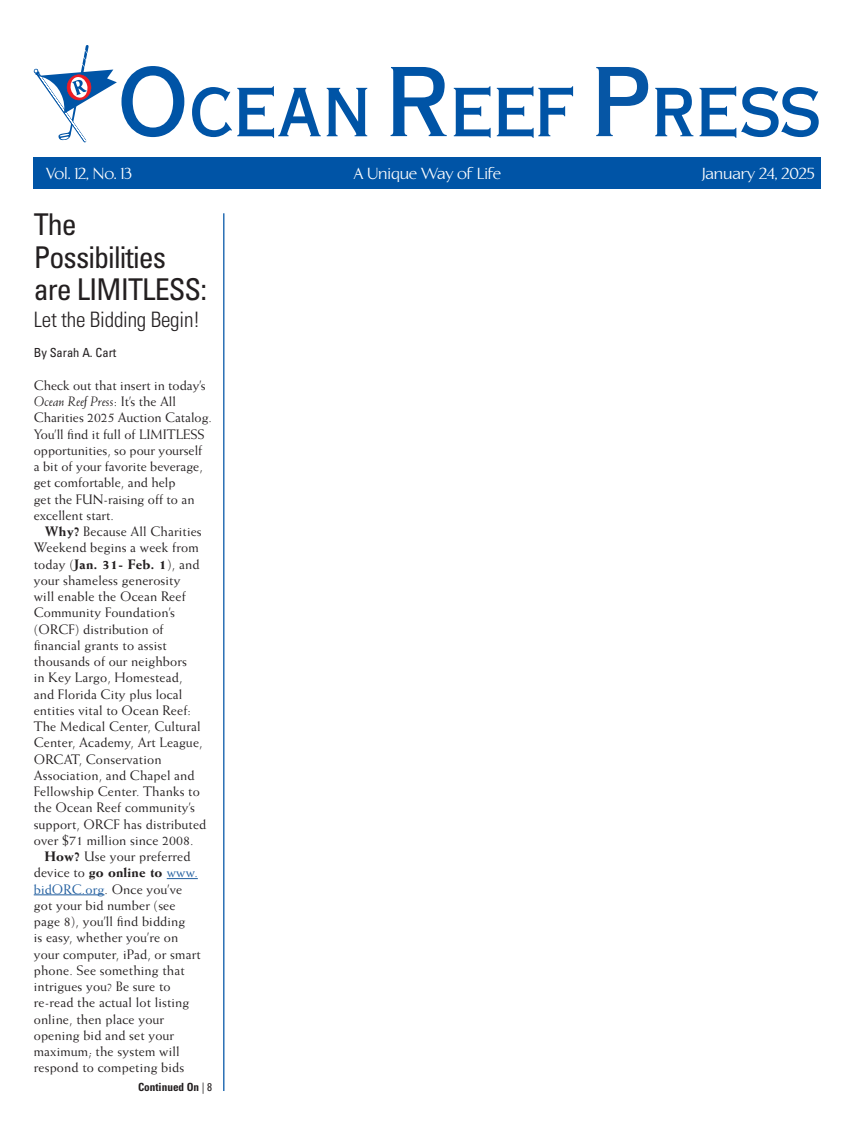
<style>
.page{position:relative;width:855px;height:1125px;background:#fff}
.page>*{position:absolute;margin:0;border:0;box-sizing:border-box;transform-origin:0 0}
.Header_main{font:condensed 30px/32.5px "Univers LT Std";letter-spacing:-.03em;color:#231f20}
.Headline_Subhead{font:300 condensed 21.25px "Univers LT Std";letter-spacing:-.01em;color:#231f20}
.Masthead_Copy{font:16.25px "Linotype Aperto";letter-spacing:-.01em;color:#fff}
.Body_text_main{font:13.75px/16.2px "Weiss Std";letter-spacing:.01em;color:#231f20}
.Body_text_first{font:13.75px/16.2px "Weiss Std";color:#231f20}
.Byline{font:condensed 12.5px "Univers LT Std";color:#231f20}
.Jump_to_page{font:700 condensed 11.25px "Univers LT Std";color:#231f20}
.s1{font-style:italic}
.s2{font-weight:800}
.s3{color:#215e9f}
.s4{font-weight:400}
</style>
<div class="page">
<svg style="left:34px;top:45px;width:150px;height:97px"></svg>
<svg style="left:192px;top:86px;width:129px;height:52px"></svg>
<svg style="left:327px;top:88px;width:40px;height:48px"></svg>
<svg style="left:391px;top:67px;width:56px;height:69px"></svg>
<svg style="left:454px;top:86px;width:37px;height:52px"></svg>
<svg style="left:497px;top:86px;width:76px;height:52px"></svg>
<svg style="left:596px;top:67px;width:52px;height:69px"></svg>
<svg style="left:655px;top:88px;width:38px;height:48px"></svg>
<svg style="left:700px;top:86px;width:119px;height:52px"></svg>
<div style="left:34px;top:158px;width:787px;height:31px;background:#0054a6"></div>
<hr style="left:167px;top:878px;width:31px;height:1px;background:#215e9f">
<hr style="left:34px;top:895px;width:71px;height:1px;background:#215e9f">
<hr style="left:223px;top:213px;width:1px;height:878px;background:#0054a6">
<p class="Masthead_Copy" style="left:46px;top:164px;width:87px">Vol. 12, No. 13</p>
<p class="Masthead_Copy" style="left:354px;top:164px;width:149px">A Unique Way of Life</p>
<p class="Masthead_Copy" style="left:702px;top:164px;width:115px">January 24, 2025</p>
<p class="Header_main" style="left:34px;top:208px;width:175px">The<br>Possibilities are LIMITLESS:</p>
<p class="Headline_Subhead" style="left:34px;top:307px;width:168px">Let the Bidding Begin!</p>
<p class="Byline" style="left:34px;top:345px;width:84px">By Sarah A. Cart</p>
<p class="Body_text_first" style="left:34px;top:377px;width:180px">Check out that insert in today’s<br><span class="s1">Ocean Reef Press</span>: It’s the All<br>Charities 2025 Auction Catalog.<br>You’ll find it full of LIMITLESS opportunities, so pour yourself<br>a bit of your favorite beverage, get comfortable, and help<br>get the FUN-raising off to an excellent start.</p>
<p class="Body_text_main" style="left:34px;top:523px;width:174px;text-indent:11px"><span class="s2">Why?</span> Because All Charities<br>Weekend begins a week from today (<span class="s2">Jan. 31- Feb. 1</span>), and your shameless generosity<br>will enable the Ocean Reef<br>Community Foundation’s (ORCF) distribution of financial grants to assist thousands of our neighbors<br>in Key Largo, Homestead,<br>and Florida City plus local entities vital to Ocean Reef:<br>The Medical Center, Cultural<br>Center, Academy, Art League,<br>ORCAT, Conservation<br>Association, and Chapel and<br>Fellowship Center. Thanks to the Ocean Reef community’s support, ORCF has distributed over $71 million since 2008.</p>
<p class="Body_text_main" style="left:34px;top:848px;width:169px;text-indent:11px"><span class="s2">How?</span> Use your preferred device to <span class="s2">go online to</span> <span class="s3">www. bidORC.org</span>. Once you’ve got your bid number (see page 8), you’ll find bidding<br>is easy, whether you’re on your computer, iPad, or smart phone. See something that intrigues you? Be sure to re-read the actual lot listing online, then place your opening bid and set your maximum; the system will respond to competing bids</p>
<p class="Jump_to_page" style="left:138px;top:1080px;width:76px">Continued On <span class="s4">| 8</span></p>
</div>
